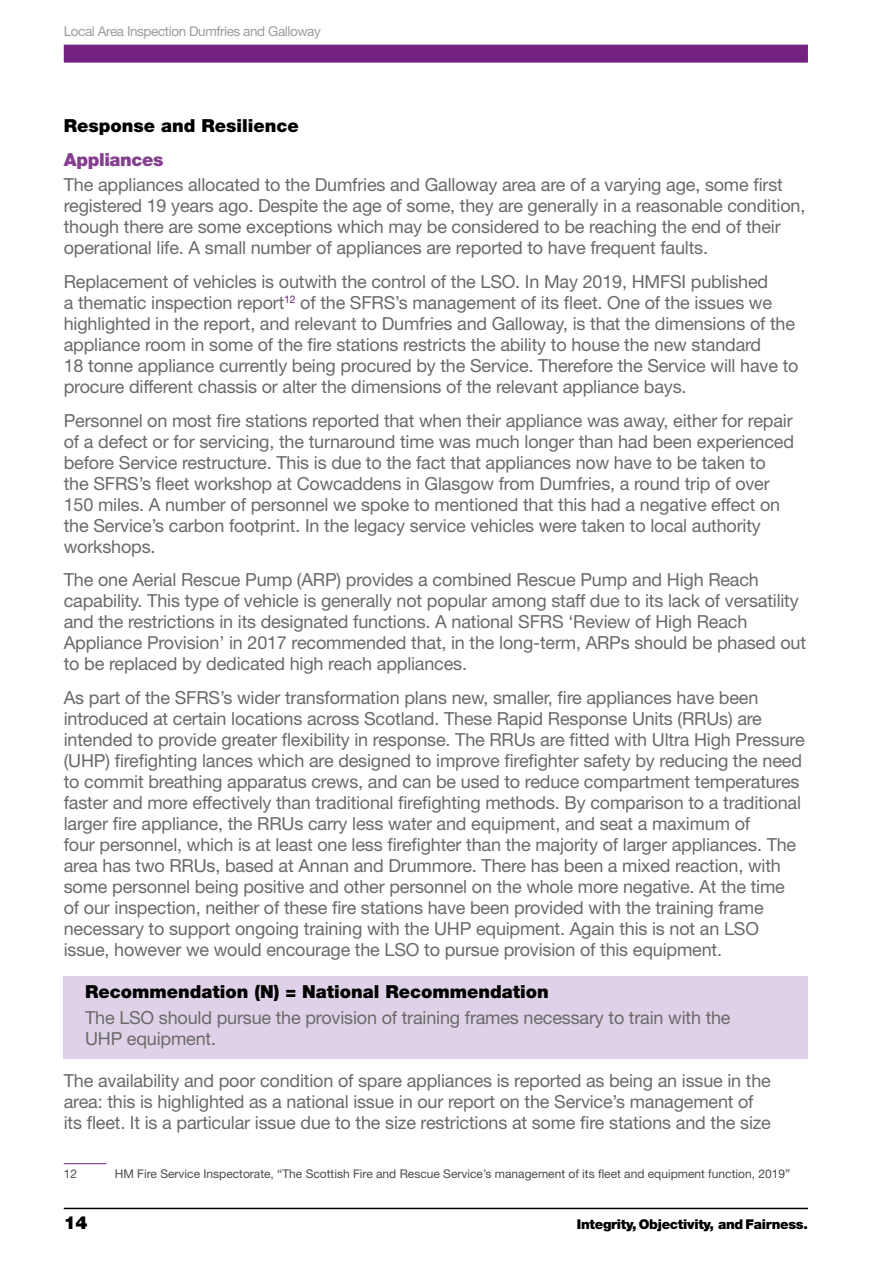
<style>
.page{position:relative;width:893px;height:1263px;background:#fff}
.page>*{position:absolute;margin:0;border:0;box-sizing:border-box;transform-origin:0 0}
.t1{font:18px/21px "Helvetica Neue LT Std";letter-spacing:-.01em;color:#6a6a69}
.t2{font:900 18px "Helvetica Neue LT Std";color:#000}
.t3{font:900 18px "Helvetica Neue LT Std";letter-spacing:-.02em;color:#853f8f}
.t4{font:13.5px "Helvetica Neue LT Std";letter-spacing:-.03em;color:#9d9d9c}
.t5{font:900 13.5px "Helvetica Neue LT Std";letter-spacing:-.02em;color:#000}
.t6{font:12px "Helvetica Neue LT Std";color:#4a4a49}
</style>
<div class="page">
<div style="left:64px;top:45px;width:744px;height:18px;background:#732281"></div>
<hr style="left:64px;top:1208px;width:744px;height:1px;background:#000">
<div style="left:64px;top:977px;width:744px;height:35px;background:#dfd2e8"></div>
<div style="left:64px;top:1002px;width:744px;height:56px;background:#dfd2e8"></div>
<hr style="left:64px;top:1163px;width:42px;height:1px;background:#732281">
<p class="t4" style="left:64px;top:24px;width:259px">Local Area Inspection Dumfries and Galloway</p>
<p class="t2" style="left:64px;top:115px;width:237px">Response and Resilience</p>
<p class="t3" style="left:64px;top:149px;width:101px">Appliances</p>
<p class="t1" style="left:64px;top:174px;width:743px">The appliances allocated to the Dumfries and Galloway area are of a varying age, some first registered 19 years ago. Despite the age of some, they are generally in a reasonable condition, though there are some exceptions which may be considered to be reaching the end of their operational life. A small number of appliances are reported to have frequent faults.</p>
<p class="t1" style="left:64px;top:271px;width:736px">Replacement of vehicles is outwith the control of the LSO. In May 2019, HMFSI published<br>a thematic inspection report<sup>12</sup> of the SFRS’s management of its fleet. One of the issues we highlighted in the report, and relevant to Dumfries and Galloway, is that the dimensions of the appliance room in some of the fire stations restricts the ability to house the new standard<br>18 tonne appliance currently being procured by the Service. Therefore the Service will have to procure different chassis or alter the dimensions of the relevant appliance bays.</p>
<p class="t1" style="left:64px;top:409px;width:732px">Personnel on most fire stations reported that when their appliance was away, either for repair of a defect or for servicing, the turnaround time was much longer than had been experienced before Service restructure. This is due to the fact that appliances now have to be taken to the SFRS’s fleet workshop at Cowcaddens in Glasgow from Dumfries, a round trip of over 150 miles. A number of personnel we spoke to mentioned that this had a negative effect on the Service’s carbon footprint. In the legacy service vehicles were taken to local authority workshops.</p>
<p class="t1" style="left:64px;top:569px;width:744px">The one Aerial Rescue Pump (ARP) provides a combined Rescue Pump and High Reach capability. This type of vehicle is generally not popular among staff due to its lack of versatility and the restrictions in its designated functions. A national SFRS ‘Review of High Reach Appliance Provision’ in 2017 recommended that, in the long-term, ARPs should be phased out to be replaced by dedicated high reach appliances.</p>
<p class="t1" style="left:64px;top:687px;width:742px">As part of the SFRS’s wider transformation plans new, smaller, fire appliances have been introduced at certain locations across Scotland. These Rapid Response Units (RRUs) are intended to provide greater flexibility in response. The RRUs are fitted with Ultra High Pressure (UHP) firefighting lances which are designed to improve firefighter safety by reducing the need to commit breathing apparatus crews, and can be used to reduce compartment temperatures faster and more effectively than traditional firefighting methods. By comparison to a traditional larger fire appliance, the RRUs carry less water and equipment, and seat a maximum of<br>four personnel, which is at least one less firefighter than the majority of larger appliances. The area has two RRUs, based at Annan and Drummore. There has been a mixed reaction, with some personnel being positive and other personnel on the whole more negative. At the time of our inspection, neither of these fire stations have been provided with the training frame necessary to support ongoing training with the UHP equipment. Again this is not an LSO issue, however we would encourage the LSO to pursue provision of this equipment.</p>
<p class="t2" style="left:85px;top:981px;width:465px">Recommendation (N) = National Recommendation</p>
<p class="t1" style="left:85px;top:1006px;width:647px">The LSO should pursue the provision of training frames necessary to train with the<br>UHP equipment.</p>
<p class="t1" style="left:64px;top:1069px;width:709px">The availability and poor condition of spare appliances is reported as being an issue in the area: this is highlighted as a national issue in our report on the Service’s management of its fleet. It is a particular issue due to the size restrictions at some fire stations and the size</p>
<p class="t6" style="left:64px;top:1166px;width:15px">12</p>
<p class="t6" style="left:115px;top:1166px;width:677px">HM Fire Service Inspectorate, “The Scottish Fire and Rescue Service’s management of its fleet and equipment function, 2019”</p>
<p class="t2" style="left:64px;top:1212px;width:25px">14</p>
<p class="t5" style="left:577px;top:1216px;width:233px">Integrity, Objectivity, and Fairness.</p>
</div>
